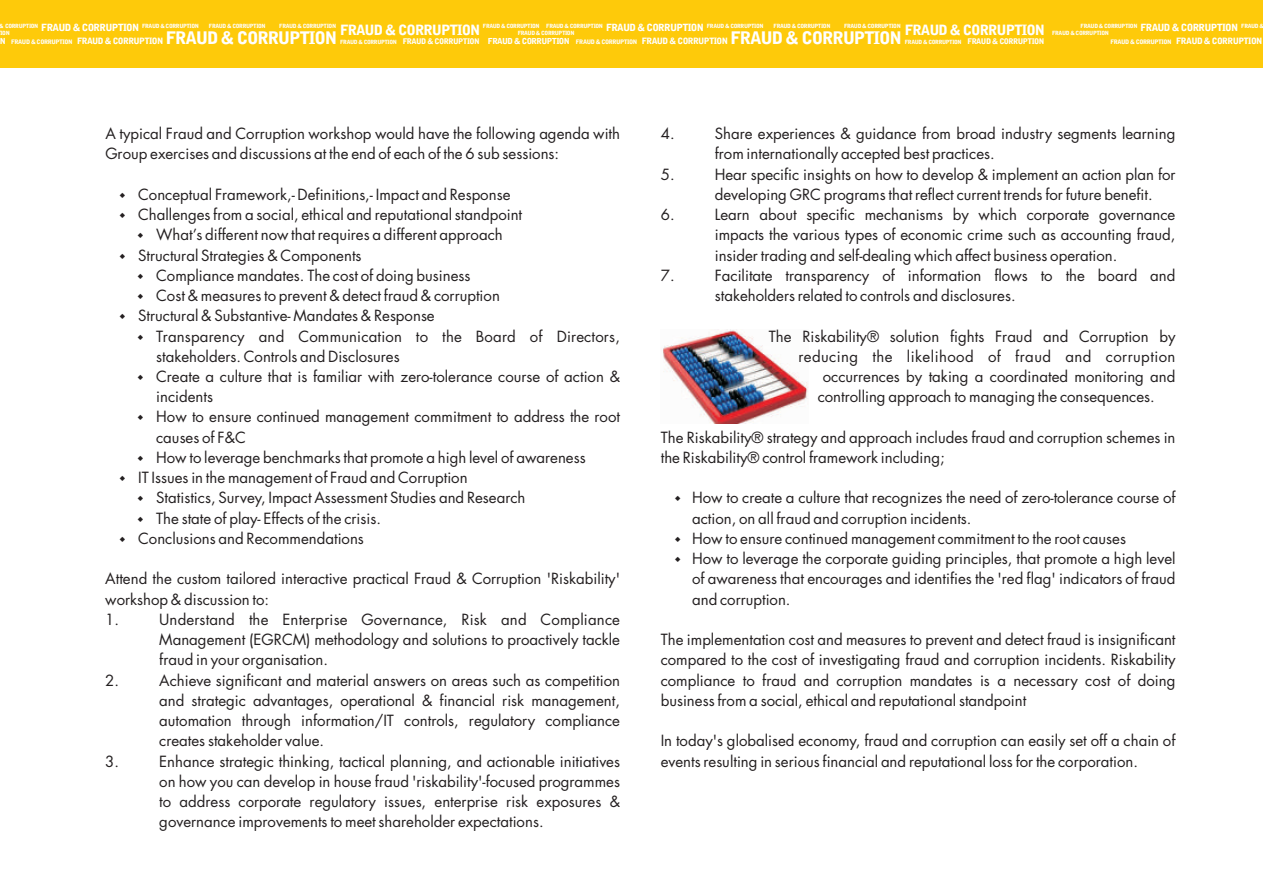
<style>
.page{position:relative;width:1263px;height:893px;background:#fff}
.page>*{position:absolute;margin:0;border:0;box-sizing:border-box;transform-origin:0 0}
.t1{font:700 17.25px "Bell Gothic Std";letter-spacing:-.07em;color:#fff}
.t2{font:15px/20.2px "Futura";color:#231f20}
.t3{font:15px "Futura";letter-spacing:.03em;color:#231f20}
.t4{font:700 14.1px "Bell Gothic Std";letter-spacing:-.07em;color:#fff}
.t5{font:700 9.9px "Bell Gothic Std";letter-spacing:-.07em;color:#fff}
.t6{font:700 8.7px "Bell Gothic Std";letter-spacing:-.07em;color:#fff}
.t7{font:700 8.25px "Bell Gothic Std";letter-spacing:-.07em;color:#fff}
.t8{font:700 6.15px "Bell Gothic Std";letter-spacing:-.07em;color:#fff}
.t9{font:700 5.7px/7.1px "Bell Gothic Std";letter-spacing:-.07em;color:#fff}
.s1{font-size:7.8px}
</style>
<div class="page">
<img style="left:663px;top:330px;width:145px;height:94px">
<div style="left:0;top:0;width:1263px;height:68px;background:#feca0a"></div>
<p class="t9" style="left:0;top:23px;width:40px">&amp; CORRUPTION<br>ION</p>
<p class="t7" style="left:-1px;top:38px;width:7px">N</p>
<p class="t9" style="left:142px;top:23px;width:58px">FRAUD &amp; CORRUPTION</p>
<p class="t9" style="left:279px;top:23px;width:58px">FRAUD &amp; CORRUPTION</p>
<p class="t9" style="left:483px;top:23px;width:58px">FRAUD &amp; CORRUPTION</p>
<p class="t6" style="left:77px;top:37px;width:88px">FRAUD &amp; CORRUPTION</p>
<p class="t9" style="left:340px;top:39px;width:141px">FRAUD &amp; CORRUPTION <span class="s1">FRAUD &amp; CORRUPTION</span></p>
<p class="t9" style="left:209px;top:23px;width:58px">FRAUD &amp; CORRUPTION</p>
<p class="t5" style="left:41px;top:24px;width:99px">FRAUD &amp; CORRUPTION</p>
<p class="t8" style="left:11px;top:39px;width:63px">FRAUD &amp; CORRUPTION</p>
<p class="t9" style="left:518px;top:23px;width:87px;text-indent:29px">FRAUD &amp; CORRUPTION<br>FRAUD &amp; CORRUPTION</p>
<p class="t5" style="left:1140px;top:24px;width:99px">FRAUD &amp; CORRUPTION</p>
<p class="t8" style="left:1110px;top:39px;width:63px">FRAUD &amp; CORRUPTION</p>
<p class="t9" style="left:707px;top:23px;width:58px">FRAUD &amp; CORRUPTION</p>
<p class="t9" style="left:844px;top:23px;width:58px">FRAUD &amp; CORRUPTION</p>
<p class="t6" style="left:642px;top:37px;width:88px">FRAUD &amp; CORRUPTION</p>
<p class="t9" style="left:905px;top:39px;width:141px">FRAUD &amp; CORRUPTION <span class="s1">FRAUD &amp; CORRUPTION</span></p>
<p class="t9" style="left:774px;top:23px;width:58px">FRAUD &amp; CORRUPTION</p>
<p class="t5" style="left:606px;top:24px;width:99px">FRAUD &amp; CORRUPTION</p>
<p class="t8" style="left:576px;top:39px;width:63px">FRAUD &amp; CORRUPTION</p>
<p class="t9" style="left:1052px;top:23px;width:87px;text-indent:29px">FRAUD &amp; CORRUPTION<br>FRAUD &amp; CORRUPTION</p>
<p class="t4" style="left:340px;top:24px;width:142px">FRAUD &amp; CORRUPTION</p>
<p class="t4" style="left:905px;top:24px;width:142px">FRAUD &amp; CORRUPTION</p>
<p class="t9" style="left:1241px;top:23px;width:24px">FRAUD &amp;</p>
<p class="t6" style="left:1176px;top:37px;width:88px">FRAUD &amp; CORRUPTION</p>
<p class="t1" style="left:166px;top:31px;width:173px">FRAUD &amp; CORRUPTION</p>
<p class="t1" style="left:730px;top:31px;width:173px">FRAUD &amp; CORRUPTION</p>
<p class="t7" style="left:488px;top:38px;width:83px">FRAUD &amp; CORRUPTION</p>
<p class="t2" style="left:105px;top:125px;width:516px">A typical Fraud and Corruption workshop would have the following agenda with<br>Group exercises and discussions at the end of each of the 6 sub sessions:</p>
<p class="t2" style="left:138px;top:185px;width:374px">Conceptual Framework,- Definitions,- Impact and Response</p>
<p class="t2" style="left:138px;top:206px;width:385px">Challenges from a social, ethical and reputational standpoint</p>
<p class="t2" style="left:156px;top:226px;width:348px">What’s different now that requires a different approach</p>
<p class="t2" style="left:138px;top:246px;width:225px">Structural Strategies &amp; Components</p>
<p class="t2" style="left:156px;top:266px;width:316px">Compliance mandates. The cost of doing business</p>
<p class="t2" style="left:156px;top:287px;width:345px">Cost &amp; measures to prevent &amp; detect fraud &amp; corruption</p>
<p class="t2" style="left:138px;top:307px;width:298px">Structural &amp; Substantive- Mandates &amp; Response</p>
<p class="t2" style="left:156px;top:327px;width:465px">Transparency and Communication to the Board of Directors,</p>
<p class="t2" style="left:156px;top:347px;width:245px">stakeholders. Controls and Disclosures</p>
<p class="t2" style="left:156px;top:368px;width:465px">Create a culture that is familiar with zero-tolerance course of action &amp;</p>
<p class="t2" style="left:156px;top:388px;width:58px">incidents</p>
<p class="t2" style="left:156px;top:408px;width:465px">How to ensure continued management commitment to address the root</p>
<p class="t2" style="left:156px;top:428px;width:91px">causes of F&amp;C</p>
<p class="t2" style="left:156px;top:449px;width:431px">How to leverage benchmarks that promote a high level of awareness</p>
<p class="t2" style="left:138px;top:469px;width:331px">IT Issues in the management of Fraud and Corruption</p>
<p class="t2" style="left:156px;top:489px;width:371px">Statistics, Survey, Impact Assessment Studies and Research</p>
<p class="t2" style="left:156px;top:509px;width:226px">The state of play- Effects of the crisis.</p>
<p class="t2" style="left:138px;top:529px;width:227px">Conclusions and Recommendations</p>
<p class="t2" style="left:105px;top:570px;width:516px">Attend the custom tailored interactive practical Fraud &amp; Corruption 'Riskability' workshop &amp; discussion to:<br>1.</p>
<p class="t2" style="left:159px;top:610px;width:462px;text-align:justify">Understand the Enterprise Governance, Risk and Compliance Management (EGRCM) methodology and solutions to proactively tackle fraud in your organisation.</p>
<p class="t2" style="left:105px;top:671px;width:15px">2.</p>
<p class="t2" style="left:159px;top:671px;width:462px;text-align:justify">Achieve significant and material answers on areas such as competition and strategic advantages, operational &amp; financial risk management, automation through information/IT controls, regulatory compliance creates stakeholder value.</p>
<p class="t2" style="left:105px;top:752px;width:15px">3.</p>
<p class="t2" style="left:159px;top:752px;width:462px;text-align:justify">Enhance strategic thinking, tactical planning, and actionable initiatives on how you can develop in house fraud 'riskability'-focused programmes to address corporate regulatory issues, enterprise risk exposures &amp; governance improvements to meet shareholder expectations.</p>
<p class="t2" style="left:661px;top:125px;width:15px">4.</p>
<p class="t2" style="left:715px;top:125px;width:462px">Share experiences &amp; guidance from broad industry segments learning from internationally accepted best practices.</p>
<p class="t2" style="left:661px;top:165px;width:15px">5.</p>
<p class="t2" style="left:715px;top:165px;width:462px">Hear specific insights on how to develop &amp; implement an action plan for developing GRC programs that reflect current trends for future benefit.</p>
<p class="t2" style="left:661px;top:206px;width:15px">6.</p>
<p class="t2" style="left:715px;top:206px;width:462px;text-align:justify">Learn about specific mechanisms by which corporate governance impacts the various types of economic crime such as accounting fraud, insider trading and self-dealing which affect business operation.</p>
<p class="t2" style="left:661px;top:266px;width:15px">7.</p>
<p class="t2" style="left:715px;top:266px;width:462px">Facilitate transparency of information flows to the board and stakeholders related to controls and disclosures.</p>
<p class="t2" style="left:769px;top:327px;width:408px">The Riskability® solution fights Fraud and Corruption by</p>
<p class="t3" style="left:798px;top:349px;width:379px">reducing the likelihood of fraud and corruption</p>
<p class="t2" style="left:823px;top:368px;width:354px">occurrences by taking a coordinated monitoring and</p>
<p class="t2" style="left:818px;top:388px;width:339px">controlling approach to managing the consequences.</p>
<p class="t2" style="left:661px;top:428px;width:516px">The Riskability® strategy and approach includes fraud and corruption schemes in the Riskability® control framework including;</p>
<p class="t2" style="left:692px;top:489px;width:485px">How to create a culture that recognizes the need of zero-tolerance course of action, on all fraud and corruption incidents.<br>How to ensure continued management commitment to the root causes<br>How to leverage the corporate guiding principles, that promote a high level of awareness that encourages and identifies the 'red flag' indicators of fraud and corruption.</p>
<p class="t2" style="left:661px;top:631px;width:516px;text-align:justify">The implementation cost and measures to prevent and detect fraud is insignificant compared to the cost of investigating fraud and corruption incidents. Riskability compliance to fraud and corruption mandates is a necessary cost of doing business from a social, ethical and reputational standpoint</p>
<p class="t2" style="left:661px;top:732px;width:516px">In today's globalised economy, fraud and corruption can easily set off a chain of events resulting in serious financial and reputational loss for the corporation.</p>
</div>
